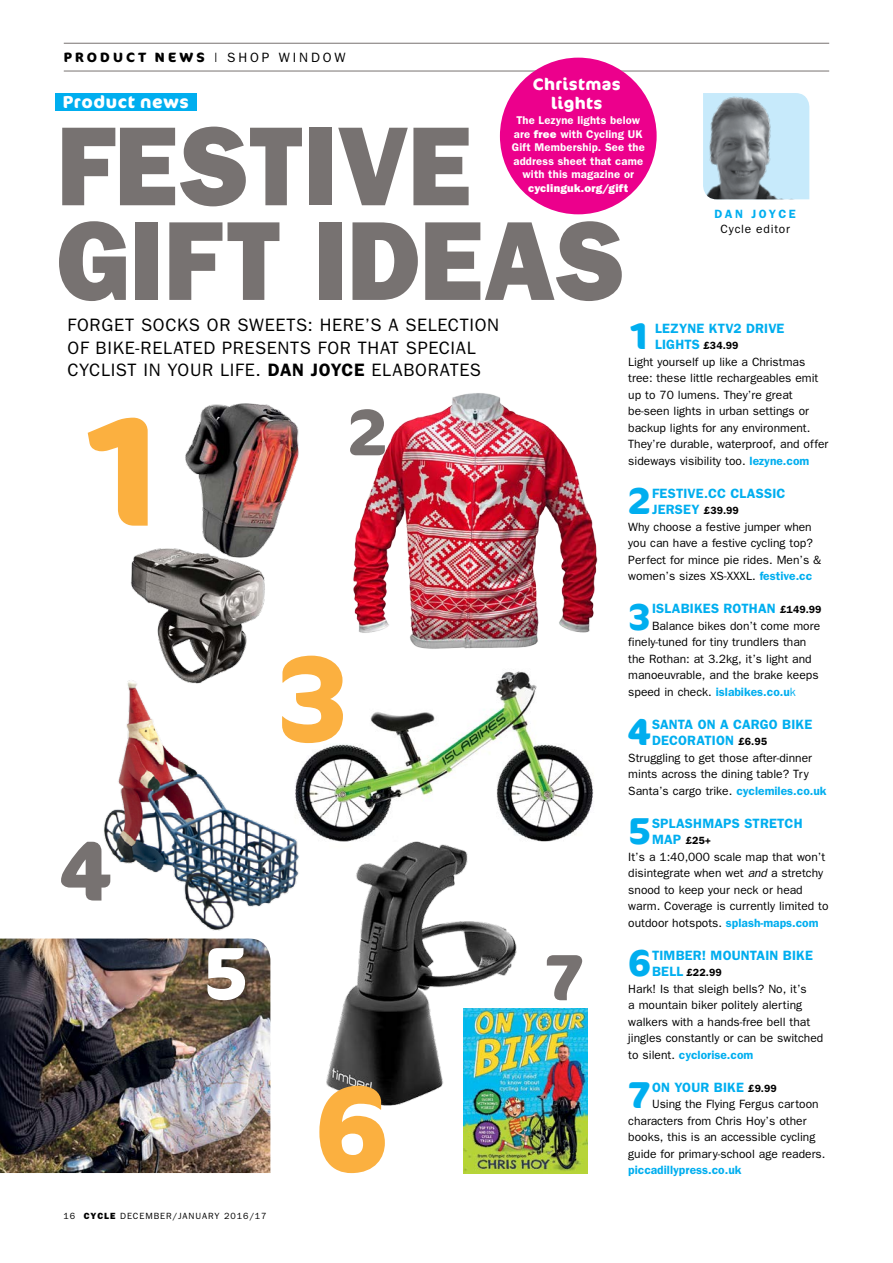
<style>
.page{position:relative;width:893px;height:1263px;background:#fff}
.page>*{position:absolute;margin:0;border:0;box-sizing:border-box;transform-origin:0 0}
.t1{font:700 156.45px "Cocon Pro";color:#fbb040}
.t2{font:700 121.05px "Cocon Pro";color:#fbb040}
.t3{font:800 112.95px/94.7px "Franklin Gothic";color:#777271;scale:.95 1}
.t4{font:700 84.15px "Cocon Pro";color:#777271}
.t5{font:700 73.8px "Cocon Pro";color:#fff}
.t6{font:700 65.4px "Cocon Pro";color:#777271}
.CTC_GREAT_RIDES_BOXO{font:700 37.35px "Cocon Pro";color:#00aeef}
.CTC_GREAT_RIDES_SELL{font:18px/22.5px "Franklin Gothic";letter-spacing:.035em;color:#000}
.t7{font:700 17.25px "Cocon Pro";letter-spacing:.035em;color:#fff}
.CTC_GREAT_RIDES_BODY{font:700 16.5px "Cocon Pro";letter-spacing:.025em;color:#fff}
.CTC_GREAT_RIDES_BOXO-2{font:600 13.5px/16.5px "Franklin Gothic";letter-spacing:.015em;color:#00aeef}
.t8{font:700 13.5px "Cocon Pro";letter-spacing:.23em;color:#000}
.CTC_GREAT_RIDES_BOXO-3{font:12px/16.5px "Franklin Gothic";color:#000}
.CTC_GREAT_RIDES_BOXO-4{font:12px/15px "Franklin Gothic";letter-spacing:.065em;color:#000;text-align:center}
.CTC_GREAT_RIDES_BODY-2{font:600 11.25px/13.5px "Franklin Gothic";letter-spacing:.015em;color:#fff;text-align:center}
.CTC_GREAT_RIDES_BOXO-5{font:600 10.5px "Franklin Gothic";color:#000}
.t9{font:9px "Franklin Gothic";letter-spacing:.1em;color:#000}
.s1{font-family:"Franklin Gothic";font-weight:400}
.s2{font-weight:800}
.s3{font-weight:600;color:#00aeef}
.s4{font-weight:600}
.s5{font-size:10.5px;color:#000}
.s6{color:#00aeef}
.s7{font-size:13.5px;color:#00aeef}
.s8{font-style:italic}
</style>
<div class="page">
<img style="left:305px;top:671px;width:289px;height:171px">
<img style="left:305px;top:836px;width:221px;height:285px">
<img style="left:104px;top:690px;width:201px;height:241px">
<img style="left:185px;top:403px;width:114px;height:137px">
<img style="left:127px;top:537px;width:141px;height:153px">
<hr style="left:64px;top:43px;width:765px;height:1px;background:#777271">
<hr style="left:64px;top:71px;width:765px;height:1px;background:#777271">
<div style="left:55px;top:94px;width:141px;height:17px;background:#00aeef"></div>
<svg style="left:802px;top:94px;width:7px;height:105px"></svg>
<img style="left:703px;top:93px;width:99px;height:106px">
<div style="left:500px;top:58px;width:157px;height:156px;background:#ec008c;border-radius:50%"></div>
<img style="left:0;top:938px;width:270px;height:235px">
<img style="left:353px;top:393px;width:245px;height:256px">
<img style="left:464px;top:1009px;width:123px;height:164px">
<p class="t8" style="left:64px;top:48px;width:283px">PRODUCT NEWS <span class="s1">| SHOP WINDOW</span></p>
<p class="CTC_GREAT_RIDES_BODY" style="left:533px;top:73px;width:89px">Christmas</p>
<p class="CTC_GREAT_RIDES_BODY" style="left:551px;top:91px;width:53px">lights</p>
<p class="CTC_GREAT_RIDES_BODY-2" style="left:512px;top:113px;width:135px">The Lezyne lights below are <span class="s2">free</span> with Cycling UK<br>Gift Membership. See the address sheet that came with this magazine or <span class="s2">cyclinguk.org/gift</span></p>
<p class="t7" style="left:63px;top:90px;width:127px">Product news</p>
<p class="t3" style="left:57px;top:117px;width:600px">FESTIVE<br>GIFT IDEAS</p>
<p class="CTC_GREAT_RIDES_BOXO-4" style="left:715px;top:206px;width:83px"><span class="s3">DAN JOYCE<br></span>Cycle editor</p>
<p class="CTC_GREAT_RIDES_SELL" style="left:68px;top:313px;width:433px">FORGET SOCKS OR SWEETS: HERE’S A SELECTION<br>OF BIKE-RELATED PRESENTS FOR THAT SPECIAL<br>CYCLIST IN YOUR LIFE. <span class="s4">DAN JOYCE</span> ELABORATES</p>
<p class="CTC_GREAT_RIDES_BOXO" style="left:628px;top:310px;width:25px">1</p>
<p class="CTC_GREAT_RIDES_BOXO-2" style="left:655px;top:319px;width:131px">LEZYNE KTV2 DRIVE<br>LIGHTS <span class="s5">£34.99</span></p>
<p class="CTC_GREAT_RIDES_BOXO-3" style="left:628px;top:353px;width:202px">Light yourself up like a Christmas tree: these little rechargeables emit up to 70 lumens. They’re great be-seen lights in urban settings or backup lights for any environment.<br>They’re durable, waterproof, and offer sideways visibility too. <span class="s3">lezyne.com</span></p>
<p class="CTC_GREAT_RIDES_BOXO" style="left:628px;top:475px;width:25px">2</p>
<p class="CTC_GREAT_RIDES_BOXO-2" style="left:652px;top:484px;width:135px">FESTIVE.CC CLASSIC<br>JERSEY <span class="s5">£39.99</span></p>
<p class="CTC_GREAT_RIDES_BOXO-3" style="left:628px;top:518px;width:195px">Why choose a festive jumper when you can have a festive cycling top?<br>Perfect for mince pie rides. Men’s &amp; women’s sizes XS-XXXL. <span class="s3">festive.cc</span></p>
<p class="CTC_GREAT_RIDES_BOXO" style="left:628px;top:591px;width:25px">3</p>
<p class="CTC_GREAT_RIDES_BOXO-2" style="left:652px;top:600px;width:171px">ISLABIKES ROTHAN <span class="s5">£149.99</span></p>
<p class="t6" style="left:348px;top:387px;width:42px">2</p>
<p class="t1" style="left:77px;top:363px;width:98px">1</p>
<p class="CTC_GREAT_RIDES_BOXO-3" style="left:628px;top:617px;width:193px;text-indent:24px">Balance bikes don’t come more finely-tuned for tiny trundlers than the Rothan: at 3.2kg, it’s light and manoeuvrable, and the brake keeps speed in check. <span class="s3">islabikes.co.u</span><span class="s6">k</span></p>
<p class="CTC_GREAT_RIDES_BOXO" style="left:628px;top:706px;width:25px">4</p>
<p class="CTC_GREAT_RIDES_BOXO-2" style="left:652px;top:715px;width:162px">SANTA ON A CARGO BIKE<br>DECORATION <span class="s5">£6.95</span></p>
<p class="CTC_GREAT_RIDES_BOXO-3" style="left:628px;top:749px;width:200px">Struggling to get those after-dinner mints across the dining table? Try<br>Santa’s cargo trike. <span class="s3">cyclemiles.co.uk</span></p>
<p class="CTC_GREAT_RIDES_BOXO" style="left:628px;top:805px;width:25px">5</p>
<p class="CTC_GREAT_RIDES_BOXO-2" style="left:652px;top:814px;width:152px">SPLASHMAPS STRETCH</p>
<p class="t2" style="left:276px;top:615px;width:76px">3</p>
<p class="CTC_GREAT_RIDES_BOXO-5" style="left:652px;top:834px;width:61px"><span class="s7">MAP</span> £25+</p>
<p class="CTC_GREAT_RIDES_BOXO-3" style="left:628px;top:848px;width:202px">It’s a 1:40,000 scale map that won’t disintegrate when wet <span class="s8">and</span> a stretchy snood to keep your neck or head warm. Coverage is currently limited to outdoor hotspots. <span class="s3">splash-maps.com</span></p>
<p class="CTC_GREAT_RIDES_BOXO" style="left:628px;top:937px;width:25px">6</p>
<p class="CTC_GREAT_RIDES_BOXO-2" style="left:652px;top:946px;width:162px">TIMBER! MOUNTAIN BIKE</p>
<p class="t4" style="left:60px;top:813px;width:53px">4</p>
<p class="t5" style="left:203px;top:922px;width:47px">5</p>
<p class="t6" style="left:545px;top:932px;width:42px">7</p>
<p class="CTC_GREAT_RIDES_BOXO-5" style="left:652px;top:966px;width:71px"><span class="s7">BELL</span> £22.99</p>
<p class="CTC_GREAT_RIDES_BOXO-3" style="left:628px;top:980px;width:196px">Hark! Is that sleigh bells? No, it’s<br>a mountain biker politely alerting walkers with a hands-free bell that jingles constantly or can be switched to silent. <span class="s3">cyclorise.com</span></p>
<p class="CTC_GREAT_RIDES_BOXO" style="left:628px;top:1069px;width:25px">7</p>
<p class="CTC_GREAT_RIDES_BOXO-2" style="left:652px;top:1078px;width:126px">ON YOUR BIKE <span class="s5">£9.99</span></p>
<p class="t2" style="left:315px;top:1045px;width:76px">6</p>
<p class="CTC_GREAT_RIDES_BOXO-3" style="left:628px;top:1095px;width:199px;text-indent:24px">Using the Flying Fergus cartoon characters from Chris Hoy’s other books, this is an accessible cycling guide for primary-school age readers. <span class="s3">piccadillypress.co.uk</span></p>
<p class="t9" style="left:63px;top:1211px;width:205px">16 <span class="s2">CYCLE</span> DECEMBER/JANUARY 2016/17</p>
</div>
